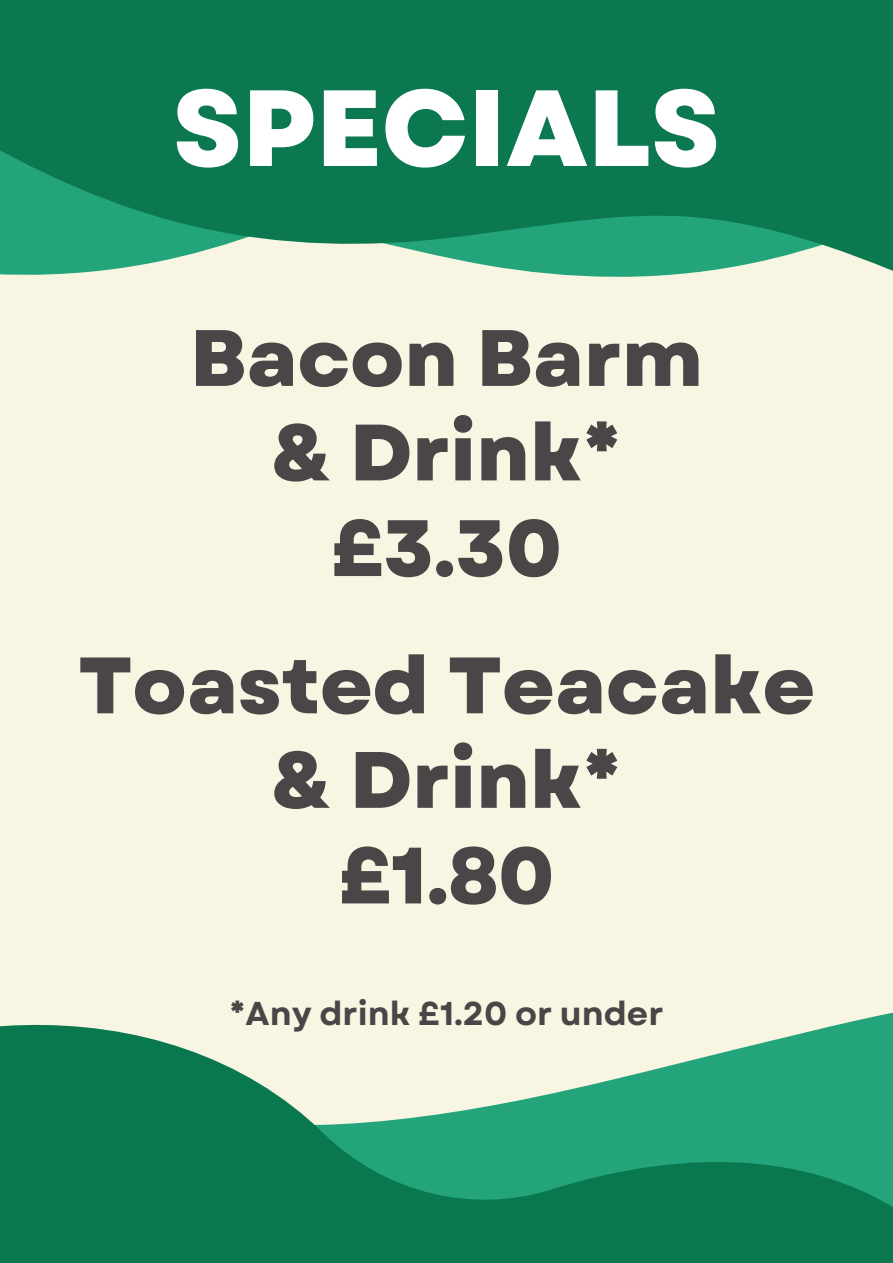
<style>
.page{position:relative;width:893px;height:1263px;background:#f9f5e3}
.page>*{position:absolute;margin:0;border:0;box-sizing:border-box;transform-origin:0 0}
.t1{font:800 108px "Garet";color:#fff}
.t2{font:800 79.72px/95px "Garet";color:#4a4648;text-align:center}
.t3{font:700 33px "Garet";color:#4a4648}
</style>
<div class="page">
<img style="left:0;top:1012px;width:893px;height:251px">
<svg style="left:0;top:0;width:893px;height:277px;background:#1c845d"></svg>
<h1 class="t1" style="left:173px;top:61px;width:548px">SPECIALS</h1>
<p class="t2" style="left:190px;top:313px;width:514px">Bacon Barm &amp; Drink* £3.30</p>
<p class="t2" style="left:78px;top:641px;width:738px">Toasted Teacake &amp; Drink*<br>£1.80</p>
<p class="t3" style="left:230px;top:993px;width:435px">*Any drink £1.20 or under</p>
</div>
